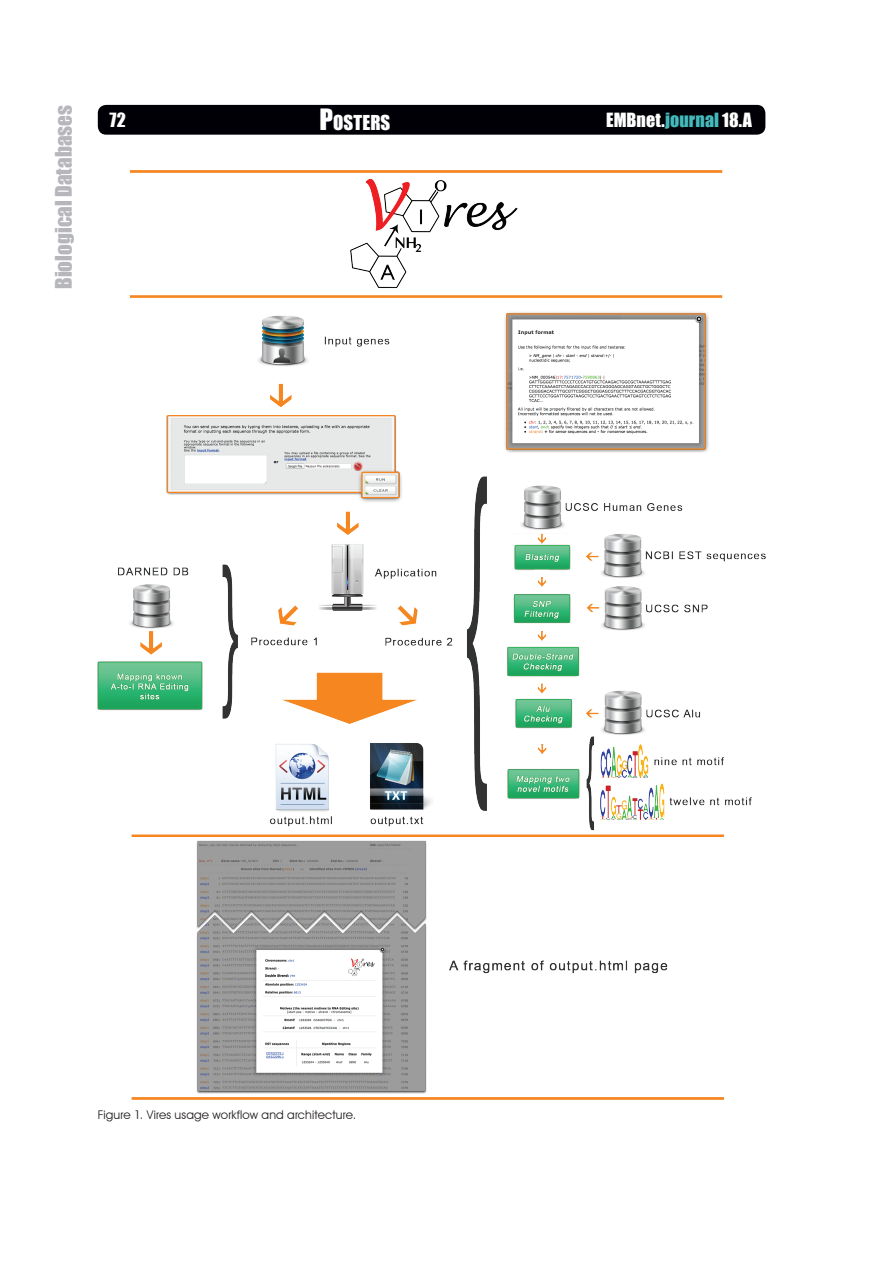
<style>
.page{position:relative;width:893px;height:1263px;background:#fff}
.page>*{position:absolute;margin:0;border:0;box-sizing:border-box;transform-origin:0 0}
.t1{font:21px "Impact";color:#b6b7bb}
.t2{font:18.9px "Impact";letter-spacing:.005em;color:#fff}
.t3{font:18px "Impact";letter-spacing:.005em;color:#fff}
.t4{font:12px "Avant Garde IT Cby BT";letter-spacing:.015em;color:#231f20}
.s1{font-size:27px}
.s2{color:#44b9bc}
</style>
<div class="page">
<div style="left:98px;top:105px;width:667px;height:30px;background:#000006;border-radius:9px"></div>
<img style="left:98px;top:170px;width:667px;height:930px">
<p class="t1" style="left:47px;top:289px;width:186px;rotate:-90deg">Biological Databases</p>
<p class="t3" style="left:110px;top:106px;width:18px">72</p>
<p class="t2" style="left:319px;top:108px;width:72px"><span class="s1">P</span>OSTERS</p>
<p class="t3" style="left:606px;top:106px;width:147px">EMBnet.<span class="s2">journal</span> 18.A</p>
<p class="t4" style="left:98px;top:1107px;width:260px">Figure 1. Vires usage workflow and architecture.</p>
</div>
